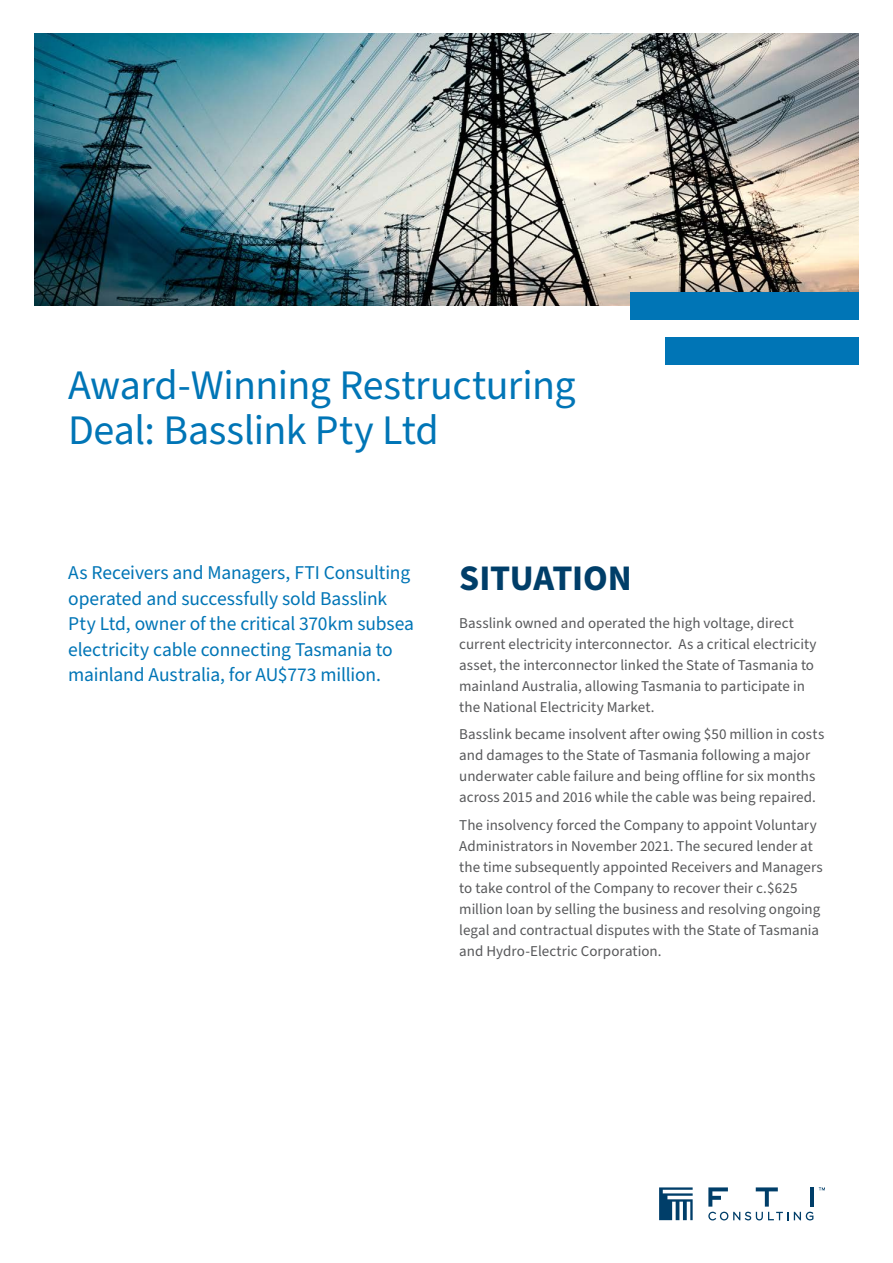
<style>
.page{position:relative;width:893px;height:1263px;background:#fff}
.page>*{position:absolute;margin:0;border:0;box-sizing:border-box;transform-origin:0 0}
.t1{font:42px/45px "Source Sans Pro";letter-spacing:-.015em;color:#0075b6}
.t2{font:700 36px "Source Sans Pro";letter-spacing:-.01em;color:#003e69}
.t3{font:19.5px/25.5px "Source Sans Pro";letter-spacing:-.005em;color:#0075b6}
.t4{font:15px/21px "Source Sans Pro";color:#57585a}
</style>
<div class="page">
<svg style="left:659px;top:1187px;width:34px;height:33px"></svg>
<svg style="left:708px;top:1212px;width:105px;height:8px"></svg>
<svg style="left:819px;top:1187px;width:6px;height:3px"></svg>
<svg style="left:756px;top:1187px;width:22px;height:19px"></svg>
<hr style="left:810px;top:1187px;width:4px;height:19px;background:#003e69">
<svg style="left:708px;top:1187px;width:20px;height:19px"></svg>
<img style="left:34px;top:34px;width:825px;height:272px">
<div style="left:630px;top:292px;width:229px;height:28px;background:#0075b6"></div>
<div style="left:666px;top:337px;width:193px;height:28px;background:#0075b6"></div>
<h1 class="t1" style="left:68px;top:364px;width:509px">Award-Winning Restructuring<br>Deal: Basslink Pty Ltd</h1>
<h3 class="t3" style="left:68px;top:561px;width:347px">As Receivers and Managers, FTI Consulting operated and successfully sold Basslink Pty Ltd, owner of the critical 370km subsea electricity cable connecting Tasmania to mainland Australia, for AU$773 million.</h3>
<h2 class="t2" style="left:459px;top:553px;width:174px">SITUATION</h2>
<p class="t4" style="left:459px;top:613px;width:359px">Basslink owned and operated the high voltage, direct current electricity interconnector. As a critical electricity asset, the interconnector linked the State of Tasmania to mainland Australia, allowing Tasmania to participate in the National Electricity Market.</p>
<p class="t4" style="left:459px;top:724px;width:366px">Basslink became insolvent after owing $50 million in costs and damages to the State of Tasmania following a major underwater cable failure and being offline for six months across 2015 and 2016 while the cable was being repaired.</p>
<p class="t4" style="left:459px;top:815px;width:365px">The insolvency forced the Company to appoint Voluntary Administrators in November 2021. The secured lender at the time subsequently appointed Receivers and Managers to take control of the Company to recover their c.$625 million loan by selling the business and resolving ongoing legal and contractual disputes with the State of Tasmania and Hydro-Electric Corporation.</p>
</div>
